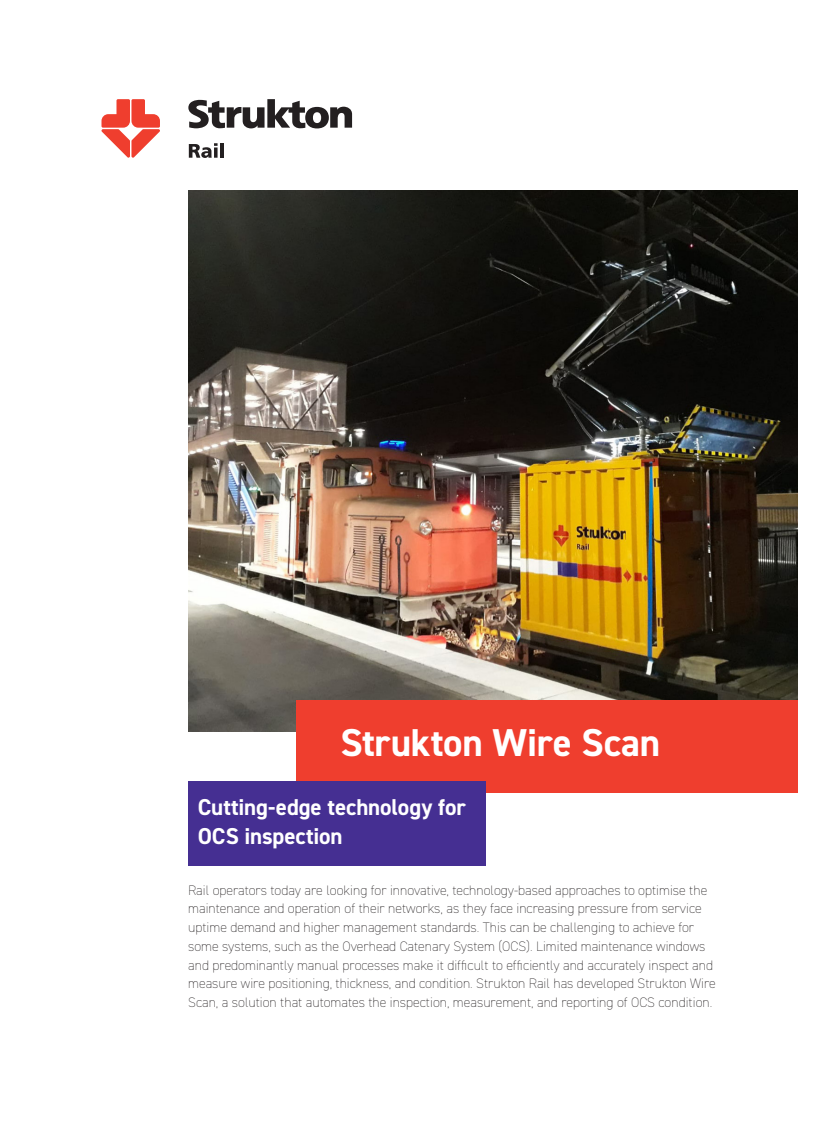
<style>
.page{position:relative;width:815px;height:1124px;background:#fff}
.page>*{position:absolute;margin:0;border:0;box-sizing:border-box;transform-origin:0 0}
.t1{font:700 38.88px "DIN2014";letter-spacing:-.005em;color:#fff}
.t2{font:700 23px/28.2px "DIN2014";letter-spacing:-.005em;color:#fff}
.t3{font:200 13.75px/18.8px "DIN2014";color:#231f20}
</style>
<div class="page">
<img style="left:188px;top:191px;width:609px;height:540px">
<svg style="left:102px;top:99px;width:58px;height:59px"></svg>
<svg style="left:188px;top:99px;width:164px;height:29px"></svg>
<svg style="left:189px;top:143px;width:29px;height:15px"></svg>
<hr style="left:220px;top:143px;width:4px;height:15px;background:#231f20">
<div style="left:296px;top:699px;width:501px;height:93px;background:#ef3e2e"></div>
<div style="left:188px;top:781px;width:297px;height:84px;background:#452f92"></div>
<h1 class="t1" style="left:341px;top:716px;width:321px">Strukton Wire Scan</h1>
<h2 class="t2" style="left:198px;top:792px;width:270px">Cutting-edge technology for<br>OCS inspection</h2>
<p class="t3" style="left:188px;top:880px;width:529px">Rail operators today are looking for innovative, technology-based approaches to optimise the maintenance and operation of their networks, as they face increasing pressure from service uptime demand and higher management standards. This can be challenging to achieve for some systems, such as the Overhead Catenary System (OCS). Limited maintenance windows and predominantly manual processes make it difficult to efficiently and accurately inspect and measure wire positioning, thickness, and condition. Strukton Rail has developed Strukton Wire Scan, a solution that automates the inspection, measurement, and reporting of OCS condition.</p>
</div>
